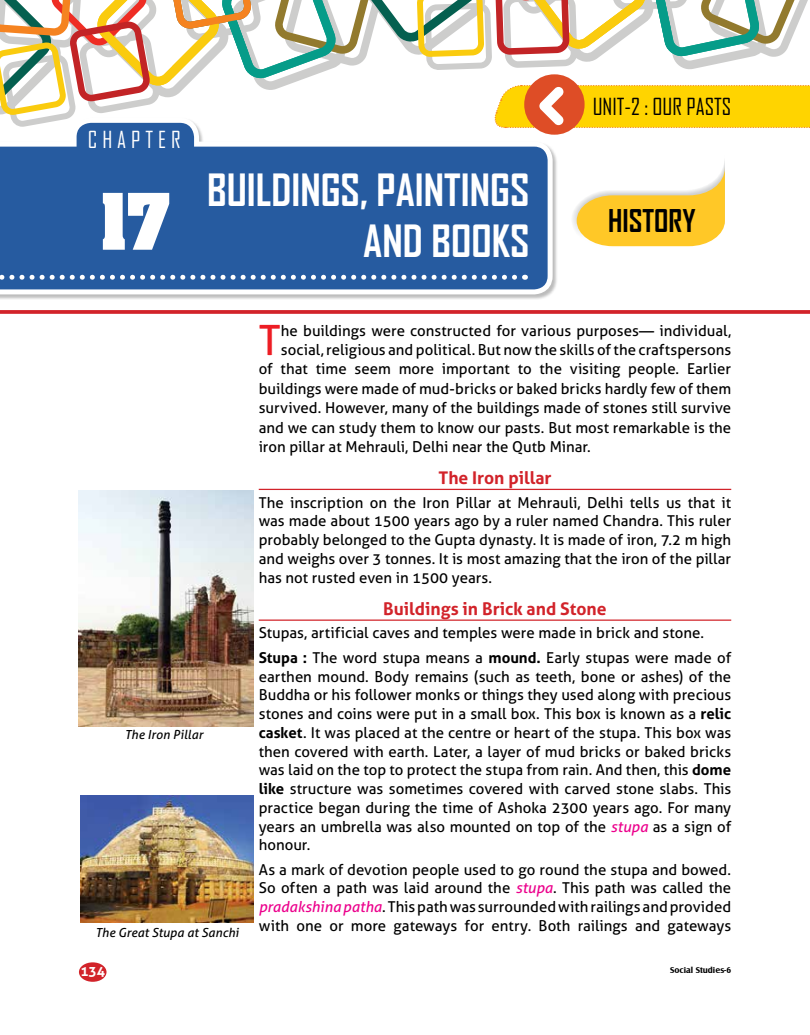
<style>
.page{position:relative;width:810px;height:1035px;background:#fff}
.page>*{position:absolute;margin:0;border:0;box-sizing:border-box;transform-origin:0 0}
.t1{font:700 66.25px "Aardvark";color:#fff}
.t2{font:700 42.5px/51px "Agency FB";color:#fff;text-align:right}
.t3{font:41.88px "Aller";color:#ed1d24}
.t4{font:700 30px "Agency FB";color:#000}
.t5{font:22.5px "Agency FB";color:#000}
.t6{font:22.5px "Agency FB";letter-spacing:.22em;color:#fff}
.t7{font:700 17.5px "Aller";color:#d2232a}
.t8{font:15px/18.8px "Aller";color:#000;text-align:justify}
.t9{font:700 13.75px "Aller";color:#fff}
.t10{font:italic 12.5px "Aller";letter-spacing:.005em;color:#000}
.t11{font:700 8.75px "Castle T";color:#000}
.s1{font-weight:700}
.s2{font-style:italic;color:#ec008c}
</style>
<div class="page">
<div style="left:0;top:118px;width:558px;height:182px;background:#000;opacity:.27"></div>
<svg style="left:0;top:135px;width:555px;height:162px;background:#3e6da9"></svg>
<svg style="left:0;top:275px;width:515px;height:5px"></svg>
<svg style="left:0;top:310px;width:810px;height:4px;background:#d43036"></svg>
<div style="left:79px;top:962px;width:28px;height:20px;background:#d2232a;border-radius:50%"></div>
<hr style="left:259px;top:489px;width:472px;height:1px;background:#d2232a">
<hr style="left:259px;top:620px;width:472px;height:1px;background:#d2232a">
<img style="left:79px;top:491px;width:175px;height:235px">
<img style="left:80px;top:795px;width:174px;height:128px">
<svg style="left:0;top:0;width:810px;height:135px"></svg>
<svg style="left:572px;top:161px;width:153px;height:86px"></svg>
<h3 class="t6" style="left:88px;top:126px;width:94px">CHAPTER</h3>
<h1 class="t1" style="left:99px;top:165px;width:73px">17</h1>
<h2 class="t2" style="left:207px;top:163px;width:324px">BUILDINGS, PAINTINGS<br>AND BOOKS</h2>
<h3 class="t5" style="left:593px;top:93px;width:140px">UNIT-2 : OUR PASTS</h3>
<h3 class="t4" style="left:608px;top:202px;width:89px">HISTORY</h3>
<p class="t10" style="left:125px;top:727px;width:80px">The Iron Pillar</p>
<p class="t10" style="left:95px;top:925px;width:145px">The Great Stupa at Sanchi</p>
<p class="t9" style="left:80px;top:963px;width:26px">134</p>
<h3 class="t3" style="left:259px;top:315px;width:24px">T</h3>
<p class="t8" style="left:281px;top:321px;width:452px">he buildings were constructed for various purposes— individual,</p>
<p class="t8" style="left:281px;top:340px;width:452px">social, religious and political. But now the skills of the craftspersons</p>
<p class="t8" style="left:259px;top:360px;width:474px">of that time seem more important to the visiting people. Earlier</p>
<p class="t8" style="left:259px;top:379px;width:474px">buildings were made of mud-bricks or baked bricks hardly few of them</p>
<p class="t8" style="left:259px;top:398px;width:474px">survived. However, many of the buildings made of stones still survive</p>
<p class="t8" style="left:259px;top:418px;width:474px">and we can study them to know our pasts. But most remarkable is the</p>
<p class="t8" style="left:259px;top:437px;width:334px">iron pillar at Mehrauli, Delhi near the Qutb Minar.</p>
<p class="t7" style="left:438px;top:467px;width:115px">The Iron pillar</p>
<p class="t8" style="left:259px;top:493px;width:474px">The inscription on the Iron Pillar at Mehrauli, Delhi tells us that it was made about 1500 years ago by a ruler named Chandra. This ruler probably belonged to the Gupta dynasty. It is made of iron, 7.2 m high and weighs over 3 tonnes. It is most amazing that the iron of the pillar has not rusted even in 1500 years.</p>
<p class="t7" style="left:383px;top:598px;width:225px">Buildings in Brick and Stone</p>
<p class="t8" style="left:259px;top:621px;width:474px;line-height:24.4px">Stupas, artificial caves and temples were made in brick and stone.<br><span class="s1">Stupa :</span> The word stupa means a <span class="s1">mound.</span> Early stupas were made of</p>
<p class="t8" style="left:259px;top:667px;width:474px">earthen mound. Body remains (such as teeth, bone or ashes) of the Buddha or his follower monks or things they used along with precious stones and coins were put in a small box. This box is known as a <span class="s1">relic casket</span>. It was placed at the centre or heart of the stupa. This box was then covered with earth. Later, a layer of mud bricks or baked bricks was laid on the top to protect the stupa from rain. And then, this <span class="s1">dome like</span> structure was sometimes covered with carved stone slabs. This practice began during the time of Ashoka 2300 years ago. For many years an umbrella was also mounted on top of the <span class="s2">stupa</span> as a sign of honour.</p>
<p class="t8" style="left:259px;top:860px;width:474px">As a mark of devotion people used to go round the stupa and bowed.<br>So often a path was laid around the <span class="s2">stupa</span>. This path was called the <span class="s2">pradakshina patha</span>. This path was surrounded with railings and provided with one or more gateways for entry. Both railings and gateways</p>
<p class="t11" style="left:670px;top:965px;width:63px">Social Studies-6</p>
</div>
